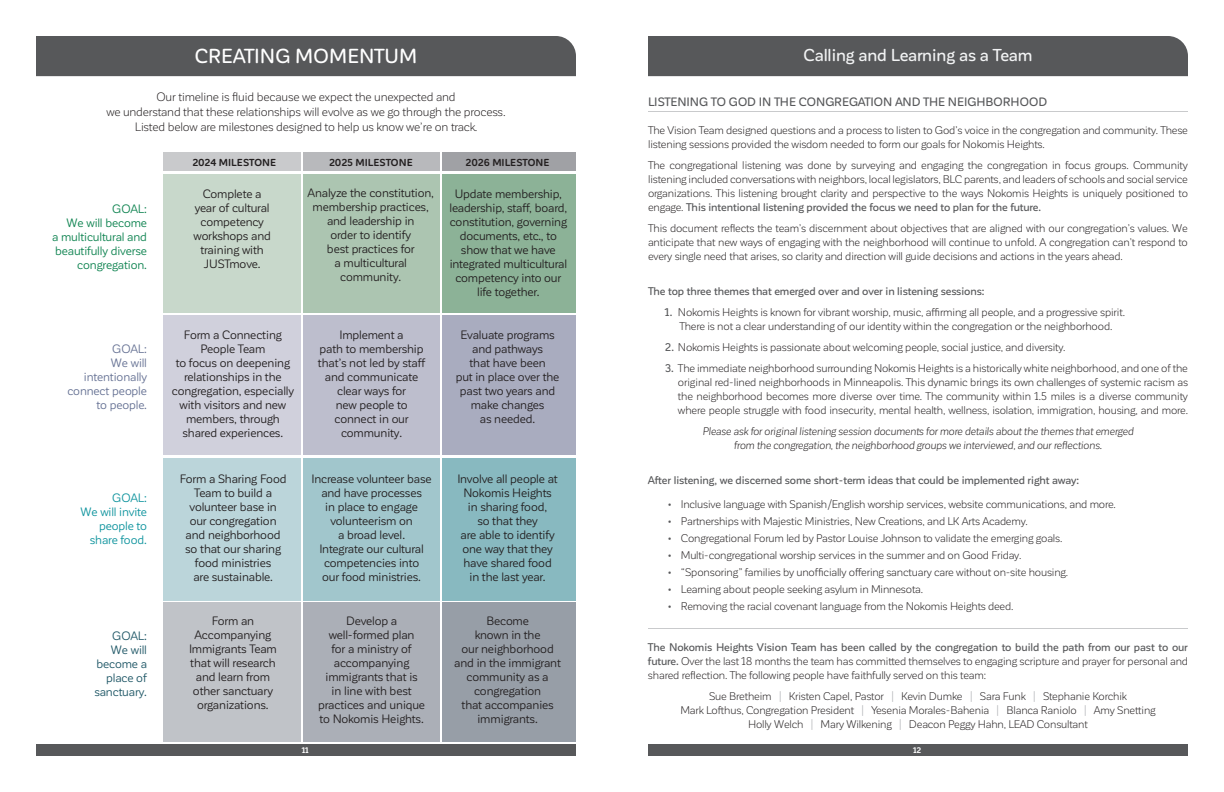
<style>
.page{position:relative;width:1224px;height:792px;background:#fff}
.page>*{position:absolute;margin:0;border:0;box-sizing:border-box;transform-origin:0 0}
.t1{font:500 20px "Corporative Sans Rd";color:#fff}
.t2{font:500 17px "Corporative Sans Rd";letter-spacing:-.01em;color:#f2f3f4}
.t3{font:12px/14px "Corporative Sans Rd";letter-spacing:-.01em;color:#231f20;text-align:center}
.t4{font:12px/15px "Corporative Sans Rd";letter-spacing:-.015em;color:#231f20;text-align:center}
.t5{font:12px/14px "Corporative Sans Rd";letter-spacing:-.01em;color:#0e8350;text-align:right}
.t6{font:500 12px "Corporative Sans Rd";letter-spacing:-.005em;color:#57585a}
.t7{font:12px/14px "Corporative Sans Rd";letter-spacing:-.01em;color:#667294;text-align:right}
.t8{font:12px/14px "Corporative Sans Rd";letter-spacing:-.01em;color:#0d939d;text-align:right}
.t9{font:12px/14px "Corporative Sans Rd";letter-spacing:-.01em;color:#1f5766;text-align:right}
.t10{font:11px/14px "Corporative Sans Rd";letter-spacing:-.015em;color:#231f20;text-align:justify}
.t11{font:italic 11px/14px "Corporative Sans Rd";letter-spacing:-.01em;color:#231f20;text-align:center}
.t12{font:500 11px "Corporative Sans Rd";letter-spacing:-.01em;color:#57585a}
.t13{font:700 10px "Corporative Sans Rd";letter-spacing:-.005em;color:#231f20}
.t14{font:700 8px "Corporative Sans Rd";color:#fff}
.s1{font-weight:500;color:#57585a}
.s2{color:#a8a9ad}
</style>
<div class="page">
<div style="left:163px;top:315px;width:413px;height:140px;background:#a9acbf"></div>
<div style="left:163px;top:315px;width:277px;height:140px;background:#bdbecd"></div>
<div style="left:163px;top:315px;width:139px;height:140px;background:#d0d0dc"></div>
<div style="left:163px;top:174px;width:413px;height:138px;background:#8cb297"></div>
<div style="left:163px;top:458px;width:413px;height:142px;background:#88b9c0"></div>
<div style="left:163px;top:602px;width:413px;height:140px;background:#979ea7"></div>
<div style="left:163px;top:153px;width:413px;height:18px;background:#a0a1a5"></div>
<div style="left:163px;top:174px;width:278px;height:138px;background:#acc5b1"></div>
<div style="left:163px;top:458px;width:278px;height:142px;background:#a1c6cc"></div>
<div style="left:163px;top:602px;width:278px;height:140px;background:#abafb7"></div>
<div style="left:163px;top:153px;width:278px;height:18px;background:#b8b9bc"></div>
<div style="left:163px;top:174px;width:139px;height:138px;background:#c8d8cb"></div>
<div style="left:163px;top:458px;width:139px;height:142px;background:#bbd5da"></div>
<div style="left:163px;top:602px;width:139px;height:140px;background:#c0c3c8"></div>
<div style="left:163px;top:153px;width:139px;height:18px;background:#c9cacc"></div>
<div style="left:36px;top:36px;width:540px;height:40px;background:#57585a"></div>
<hr style="left:301px;top:150px;width:1px;height:596px;background:#fff">
<hr style="left:440px;top:150px;width:2px;height:596px;background:#fff">
<div style="left:36px;top:744px;width:540px;height:12px;background:#57585a"></div>
<div style="left:648px;top:36px;width:540px;height:40px;background:#57585a"></div>
<div style="left:648px;top:744px;width:540px;height:12px;background:#57585a"></div>
<hr style="left:648px;top:111px;width:540px;height:1px;background:#c9cacc">
<hr style="left:648px;top:628px;width:540px;height:1px;background:#c9cacc">
<h1 class="t1" style="left:195px;top:45px;width:224px">CREATING MOMENTUM</h1>
<p class="t4" style="left:106px;top:90px;width:401px">Our timeline is fluid because we expect the unexpected and<br>we understand that these relationships will evolve as we go through the process.<br>Listed below are milestones designed to help us know we’re on track.</p>
<p class="t13" style="left:192px;top:157px;width:85px">2024 MILESTONE</p>
<p class="t13" style="left:329px;top:157px;width:85px">2025 MILESTONE</p>
<p class="t13" style="left:466px;top:157px;width:85px">2026 MILESTONE</p>
<p class="t5" style="left:52px;top:202px;width:96px">GOAL:<br>We will become<br>a multicultural and beautifully diverse congregation.</p>
<p class="t7" style="left:67px;top:342px;width:81px">GOAL:<br>We will intentionally connect people to people.</p>
<p class="t8" style="left:80px;top:491px;width:68px">GOAL:<br>We will invite people to share food.</p>
<p class="t9" style="left:94px;top:629px;width:54px">GOAL:<br>We will become a place of sanctuary.</p>
<p class="t3" style="left:194px;top:187px;width:79px">Complete a year of cultural competency workshops and training with<br>JUSTmove.</p>
<p class="t3" style="left:308px;top:186px;width:128px">Analyze the constitution, membership practices, and leadership in<br>order to identify<br>best practices for<br>a multicultural community.</p>
<p class="t3" style="left:449px;top:187px;width:119px">Update membership, leadership, staff, board, constitution, governing documents, etc., to show that we have integrated multicultural competency into our life together.</p>
<p class="t3" style="left:172px;top:327px;width:124px">Form a Connecting<br>People Team<br>to focus on deepening relationships in the congregation, especially with visitors and new members, through shared experiences.</p>
<p class="t3" style="left:318px;top:328px;width:109px">Implement a<br>path to membership that’s not led by staff and communicate clear ways for<br>new people to connect in our community.</p>
<p class="t3" style="left:456px;top:328px;width:105px">Evaluate programs and pathways<br>that have been<br>put in place over the past two years and make changes<br>as needed.</p>
<p class="t3" style="left:180px;top:472px;width:108px">Form a Sharing Food<br>Team to build a volunteer base in our congregation and neighborhood so that our sharing food ministries<br>are sustainable.</p>
<p class="t3" style="left:312px;top:472px;width:121px">Increase volunteer base and have processes<br>in place to engage volunteerism on<br>a broad level.<br>Integrate our cultural competencies into<br>our food ministries.</p>
<p class="t3" style="left:457px;top:472px;width:102px">Involve all people at<br>Nokomis Heights in sharing food,<br>so that they<br>are able to identify one way that they have shared food in the last year.</p>
<p class="t3" style="left:189px;top:614px;width:89px">Form an<br>Accompanying<br>Immigrants Team that will research and learn from other sanctuary organizations.</p>
<p class="t3" style="left:318px;top:614px;width:108px">Develop a well-formed plan<br>for a ministry of accompanying immigrants that is<br>in line with best practices and unique to Nokomis Heights.</p>
<p class="t3" style="left:454px;top:614px;width:108px">Become<br>known in the<br>our neighborhood and in the immigrant community as a congregation<br>that accompanies immigrants.</p>
<p class="t14" style="left:302px;top:746px;width:9px">11</p>
<h2 class="t2" style="left:804px;top:45px;width:230px">Calling and Learning as a Team</h2>
<p class="t6" style="left:648px;top:95px;width:401px">LISTENING TO GOD IN THE CONGREGATION AND THE NEIGHBORHOOD</p>
<p class="t10" style="left:648px;top:123px;width:541px">The Vision Team designed questions and a process to listen to God’s voice in the congregation and community. These listening sessions provided the wisdom needed to form our goals for Nokomis Heights.</p>
<p class="t10" style="left:648px;top:158px;width:542px">The congregational listening was done by surveying and engaging the congregation in focus groups. Community listening included conversations with neighbors, local legislators, BLC parents, and leaders of schools and social service organizations. This listening brought clarity and perspective to the ways Nokomis Heights is uniquely positioned to engage. <span class="s1">This intentional listening provided the focus we need to plan for the future.</span></p>
<p class="t10" style="left:648px;top:221px;width:541px">This document reflects the team’s discernment about objectives that are aligned with our congregation’s values. We anticipate that new ways of engaging with the neighborhood will continue to unfold. A congregation can’t respond to every single need that arises, so clarity and direction will guide decisions and actions in the years ahead.</p>
<p class="t12" style="left:648px;top:285px;width:338px">The top three themes that emerged over and over in listening sessions:</p>
<p class="t10" style="left:665px;top:305px;width:462px;text-align:center"><span class="s1">1.</span> Nokomis Heights is known for vibrant worship, music, affirming all people, and a progressive spirit.<br>There is not a clear understanding of our identity within the congregation or the neighborhood.</p>
<p class="t10" style="left:665px;top:340px;width:402px"><span class="s1">2.</span> Nokomis Heights is passionate about welcoming people, social justice, and diversity.</p>
<p class="t10" style="left:678px;top:361px;width:512px;text-indent:-13px"><span class="s1">3.</span> The immediate neighborhood surrounding Nokomis Heights is a historically white neighborhood, and one of the original red-lined neighborhoods in Minneapolis. This dynamic brings its own challenges of systemic racism as the neighborhood becomes more diverse over time. The community within 1.5 miles is a diverse community where people struggle with food insecurity, mental health, wellness, isolation, immigration, housing, and more.</p>
<p class="t11" style="left:702px;top:424px;width:433px">Please ask for original listening session documents for more details about the themes that emerged from the congregation, the neighborhood groups we interviewed, and our reflections.</p>
<p class="t12" style="left:648px;top:474px;width:433px">After listening, we discerned some short-term ideas that could be implemented right away:</p>
<p class="t10" style="left:668px;top:497px;width:449px"><span class="s1">•</span> Inclusive language with Spanish/English worship services, website communications, and more.</p>
<p class="t10" style="left:668px;top:514px;width:361px"><span class="s1">•</span> Partnerships with Majestic Ministries, New Creations, and LK Arts Academy.</p>
<p class="t10" style="left:668px;top:531px;width:396px"><span class="s1">•</span> Congregational Forum led by Pastor Louise Johnson to validate the emerging goals.</p>
<p class="t10" style="left:668px;top:548px;width:355px"><span class="s1">•</span> Multi-congregational worship services in the summer and on Good Friday.</p>
<p class="t10" style="left:668px;top:565px;width:402px"><span class="s1">•</span> “Sponsoring” families by unofficially offering sanctuary care without on-site housing.</p>
<p class="t10" style="left:668px;top:582px;width:257px"><span class="s1">•</span> Learning about people seeking asylum in Minnesota.</p>
<p class="t10" style="left:668px;top:599px;width:347px"><span class="s1">•</span> Removing the racial covenant language from the Nokomis Heights deed.</p>
<p class="t10" style="left:648px;top:640px;width:542px"><span class="s1">The Nokomis Heights Vision Team has been called by the congregation to build the path from our past to our future.</span> Over the last 18 months the team has committed themselves to engaging scripture and prayer for personal and shared reflection. The following people have faithfully served on this team:</p>
<p class="t10" style="left:680px;top:689px;width:477px;text-align:center">Sue Bretheim <span class="s2">|</span> Kristen Capel, Pastor <span class="s2">|</span> Kevin Dumke <span class="s2">|</span> Sara Funk <span class="s2">|</span> Stephanie Korchik<br>Mark Lofthus, Congregation President <span class="s2">|</span> Yesenia Morales-Bahenia <span class="s2">|</span> Blanca Raniolo <span class="s2">|</span> Amy Snetting<br>Holly Welch <span class="s2">|</span> Mary Wilkening <span class="s2">|</span> Deacon Peggy Hahn, LEAD Consultant</p>
<p class="t14" style="left:913px;top:746px;width:10px">12</p>
</div>
